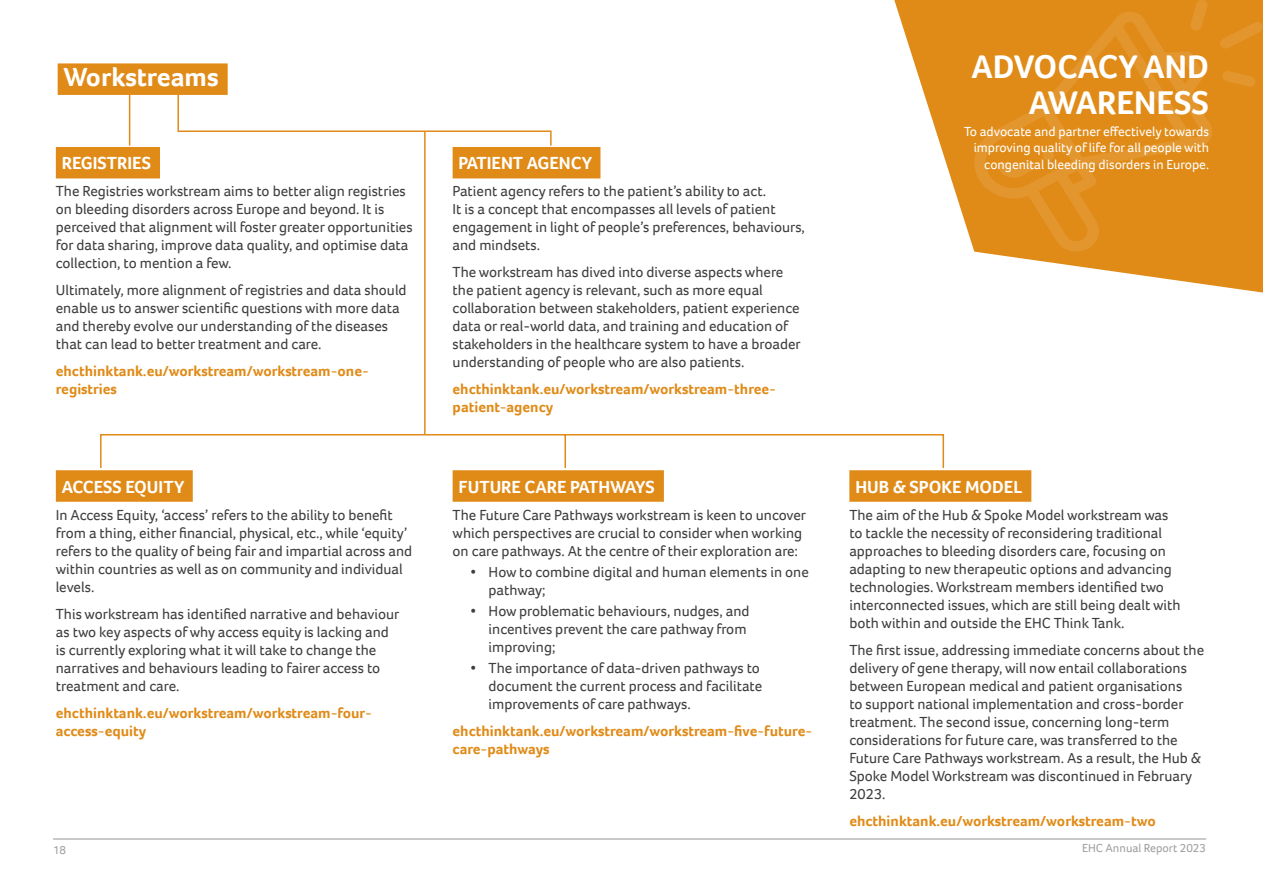
<style>
.page{position:relative;width:1263px;height:893px;background:#fff}
.page>*{position:absolute;margin:0;border:0;box-sizing:border-box;transform-origin:0 0}
.t1{font:700 33.75px/36px "Foco";color:#fff;text-align:right}
.small_block_advocacy{font:700 27px "Foco";color:#fff}
.small_block_advocacy-2{font:700 18px "Foco";color:#fff}
.body{font:15px/18px "Foco";color:#3e3e3f}
.body-2{font:700 15px/18px "Foco";color:#e08b18}
.t2{font:13.5px/16.2px "Foco";color:#fff;text-align:right}
.t3{font:12px "Foco";color:#9d9fa2}
</style>
<div class="page">
<div style="left:56px;top:470px;width:137px;height:32px;background:#e08b18"></div>
<div style="left:453px;top:470px;width:211px;height:32px;background:#e08b18"></div>
<div style="left:849px;top:470px;width:182px;height:32px;background:#e08b18"></div>
<div style="left:56px;top:147px;width:104px;height:31px;background:#e08b18"></div>
<div style="left:453px;top:147px;width:147px;height:31px;background:#e08b18"></div>
<hr style="left:53px;top:839px;width:1153px;height:1px;background:#939598">
<svg style="left:894px;top:0;width:369px;height:293px;fill:#e08b18"></svg>
<svg style="left:973px;top:12px;width:243px;height:241px;background:#e08d1c"></svg>
<svg style="left:997px;top:160px;width:38px;height:20px"></svg>
<svg style="left:1219px;top:21px;width:44px;height:28px"></svg>
<svg style="left:1222px;top:70px;width:34px;height:17px"></svg>
<svg style="left:1190px;top:0;width:18px;height:31px"></svg>
<div style="left:58px;top:63px;width:170px;height:32px;background:#e08b18"></div>
<hr style="left:129px;top:92px;width:1px;height:54px;background:#e08b18">
<svg style="left:177px;top:90px;width:246px;height:42px"></svg>
<svg style="left:423px;top:130px;width:144px;height:306px"></svg>
<svg style="left:100px;top:433px;width:326px;height:35px"></svg>
<svg style="left:564px;top:433px;width:381px;height:35px"></svg>
<p class="small_block_advocacy" style="left:64px;top:59px;width:157px">Workstreams</p>
<p class="small_block_advocacy-2" style="left:62px;top:151px;width:91px">REGISTRIES</p>
<p class="body" style="left:56px;top:182px;width:358px">The Registries workstream aims to better align registries on bleeding disorders across Europe and beyond. It is perceived that alignment will foster greater opportunities for data sharing, improve data quality, and optimise data collection, to mention a few.</p>
<p class="body" style="left:56px;top:281px;width:352px">Ultimately, more alignment of registries and data should enable us to answer scientific questions with more data and thereby evolve our understanding of the diseases that can lead to better treatment and care.</p>
<p class="body-2" style="left:56px;top:362px;width:315px">ehcthinktank.eu/workstream/workstream-one&shy;registries</p>
<p class="small_block_advocacy-2" style="left:62px;top:475px;width:124px">ACCESS EQUITY</p>
<p class="body" style="left:56px;top:505px;width:358px">In Access Equity, ‘access’ refers to the ability to benefit from a thing, either financial, physical, etc., while ‘equity’ refers to the quality of being fair and impartial across and within countries as well as on community and individual levels.</p>
<p class="body" style="left:56px;top:604px;width:345px">This workstream has identified narrative and behaviour as two key aspects of why access equity is lacking and is currently exploring what it will take to change the narratives and behaviours leading to fairer access to treatment and care.</p>
<p class="body-2" style="left:56px;top:703px;width:318px">ehcthinktank.eu/workstream/workstream-four&shy;access-equity</p>
<p class="small_block_advocacy-2" style="left:459px;top:151px;width:135px">PATIENT AGENCY</p>
<p class="body" style="left:453px;top:182px;width:354px">Patient agency refers to the patient’s ability to act.<br>It is a concept that encompasses all levels of patient engagement in light of people’s preferences, behaviours, and mindsets.</p>
<p class="body" style="left:453px;top:263px;width:350px">The workstream has dived into diverse aspects where the patient agency is relevant, such as more equal collaboration between stakeholders, patient experience data or real-world data, and training and education of stakeholders in the healthcare system to have a broader understanding of people who are also patients.</p>
<p class="body-2" style="left:453px;top:380px;width:325px">ehcthinktank.eu/workstream/workstream-three&shy;patient-agency</p>
<p class="small_block_advocacy-2" style="left:459px;top:475px;width:198px">FUTURE CARE PATHWAYS</p>
<p class="body" style="left:453px;top:505px;width:355px">The Future Care Pathways workstream is keen to uncover which perspectives are crucial to consider when working on care pathways. At the centre of their exploration are:</p>
<p class="body" style="left:489px;top:562px;width:322px;text-indent:-18px">• How to combine digital and human elements in one pathway;</p>
<p class="body" style="left:489px;top:601px;width:263px;text-indent:-18px">• How problematic behaviours, nudges, and incentives prevent the care pathway from improving;</p>
<p class="body" style="left:489px;top:658px;width:275px;text-indent:-18px">• The importance of data-driven pathways to document the current process and facilitate improvements of care pathways.</p>
<p class="body-2" style="left:453px;top:721px;width:361px">ehcthinktank.eu/workstream/workstream-five-future&shy;care-pathways</p>
<h1 class="t1" style="left:971px;top:48px;width:239px">ADVOCACY AND<br>AWARENESS</h1>
<p class="t2" style="left:964px;top:123px;width:246px">To advocate and partner effectively towards improving quality of life for all people with congenital bleeding disorders in Europe.</p>
<p class="small_block_advocacy-2" style="left:855px;top:475px;width:168px">HUB &amp; SPOKE MODEL</p>
<p class="body" style="left:849px;top:505px;width:333px">The aim of the Hub &amp; Spoke Model workstream was to tackle the necessity of reconsidering traditional approaches to bleeding disorders care, focusing on adapting to new therapeutic options and advancing technologies. Workstream members identified two interconnected issues, which are still being dealt with both within and outside the EHC Think Tank.</p>
<p class="body" style="left:849px;top:640px;width:356px">The first issue, addressing immediate concerns about the delivery of gene therapy, will now entail collaborations between European medical and patient organisations<br>to support national implementation and cross-border treatment. The second issue, concerning long-term considerations for future care, was transferred to the Future Care Pathways workstream. As a result, the Hub &amp; Spoke Model Workstream was discontinued in February 2023.</p>
<p class="body-2" style="left:849px;top:811px;width:308px">ehcthinktank.eu/workstream/workstream-two</p>
<p class="t3" style="left:53px;top:841px;width:15px">18</p>
<p class="t3" style="left:1082px;top:840px;width:126px">EHC Annual Report 2023</p>
</div>
